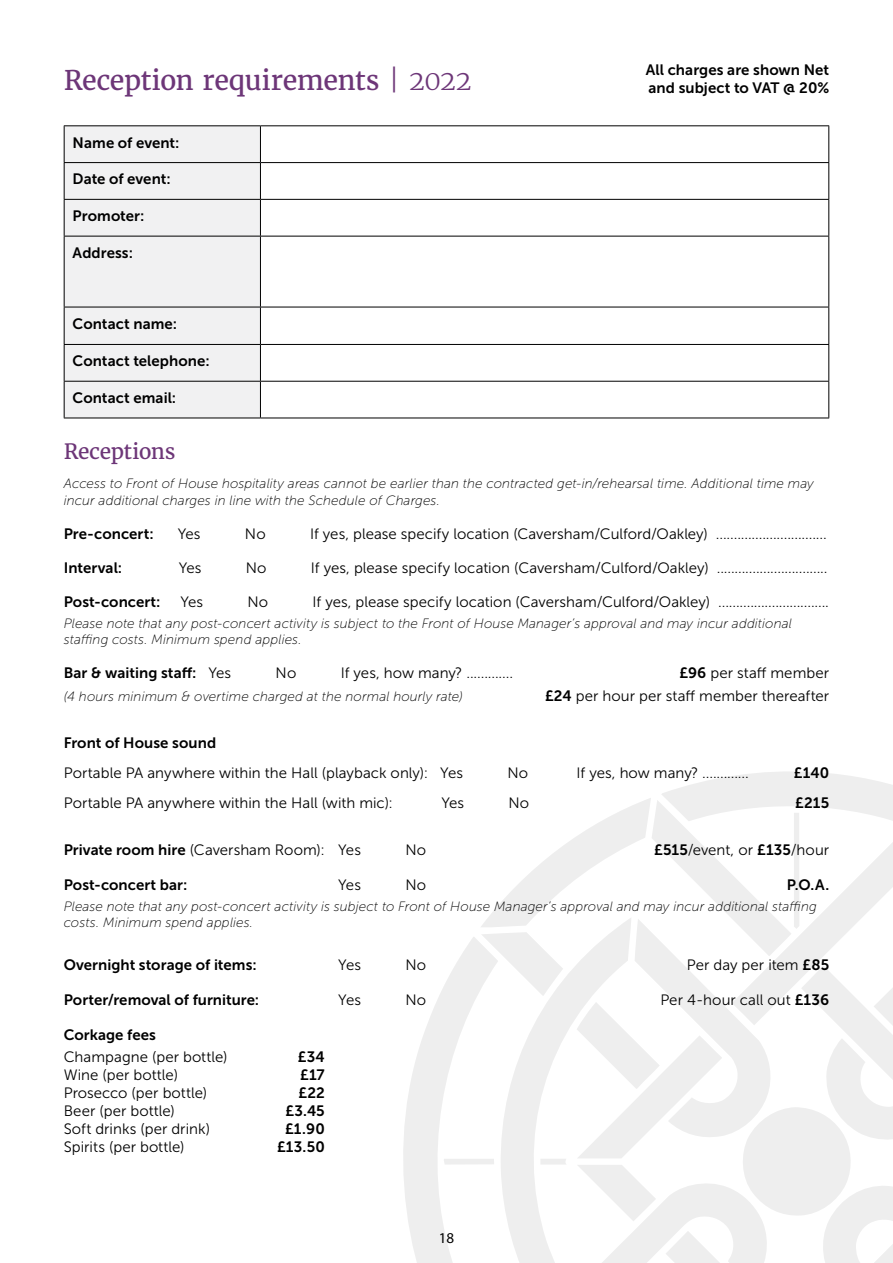
<style>
.page{position:relative;width:893px;height:1263px;background:#fff}
.page>*{position:absolute;margin:0;border:0;box-sizing:border-box;transform-origin:0 0}
.t1{font:27px "Merriweather";letter-spacing:-.015em;color:#6d3678}
.t2{font:21px "Merriweather";letter-spacing:-.015em;color:#6d3678}
.t3{font:15px "Museo Sans 300";letter-spacing:.005em;color:#000}
.t4{font:15px/18px "Museo Sans 700";letter-spacing:.005em;color:#000}
.t5{font:15px "Myriad Pro";color:#000}
.t6{font:italic 13.5px/16.2px "Museo Sans 100";letter-spacing:.005em;color:#000}
.s1{font-weight:300}
.s2{font-family:"Museo Sans 300"}
.s3{font-family:"Museo Sans 700"}
</style>
<div class="page">
<svg style="left:403px;top:772px;width:490px;height:491px"></svg>
<div style="left:65px;top:126px;width:195px;height:292px;background:#f1f1f2"></div>
<hr style="left:260px;top:125px;width:569px;height:1px;background:#000">
<hr style="left:828px;top:126px;width:1px;height:36px;background:#000">
<hr style="left:64px;top:162px;width:196px;height:1px;background:#000">
<hr style="left:260px;top:162px;width:569px;height:1px;background:#000">
<hr style="left:828px;top:163px;width:1px;height:36px;background:#000">
<hr style="left:64px;top:199px;width:196px;height:1px;background:#000">
<hr style="left:260px;top:199px;width:569px;height:1px;background:#000">
<hr style="left:828px;top:200px;width:1px;height:36px;background:#000">
<hr style="left:64px;top:236px;width:196px;height:1px;background:#000">
<hr style="left:260px;top:236px;width:569px;height:1px;background:#000">
<hr style="left:828px;top:236px;width:1px;height:71px;background:#000">
<hr style="left:64px;top:307px;width:196px;height:1px;background:#000">
<hr style="left:260px;top:307px;width:569px;height:1px;background:#000">
<hr style="left:828px;top:307px;width:1px;height:37px;background:#000">
<hr style="left:64px;top:344px;width:196px;height:1px;background:#000">
<hr style="left:260px;top:344px;width:569px;height:1px;background:#000">
<hr style="left:828px;top:345px;width:1px;height:36px;background:#000">
<hr style="left:64px;top:381px;width:196px;height:1px;background:#000">
<hr style="left:260px;top:381px;width:569px;height:1px;background:#000">
<hr style="left:828px;top:382px;width:1px;height:36px;background:#000">
<hr style="left:260px;top:418px;width:569px;height:1px;background:#000">
<hr style="left:64px;top:125px;width:196px;height:1px;background:#000">
<hr style="left:64px;top:126px;width:1px;height:36px;background:#000">
<hr style="left:260px;top:126px;width:1px;height:36px;background:#000">
<hr style="left:64px;top:163px;width:1px;height:36px;background:#000">
<hr style="left:260px;top:163px;width:1px;height:36px;background:#000">
<hr style="left:64px;top:200px;width:1px;height:36px;background:#000">
<hr style="left:260px;top:200px;width:1px;height:36px;background:#000">
<hr style="left:64px;top:236px;width:1px;height:71px;background:#000">
<hr style="left:260px;top:236px;width:1px;height:71px;background:#000">
<hr style="left:64px;top:307px;width:1px;height:37px;background:#000">
<hr style="left:260px;top:307px;width:1px;height:37px;background:#000">
<hr style="left:64px;top:345px;width:1px;height:36px;background:#000">
<hr style="left:260px;top:345px;width:1px;height:36px;background:#000">
<hr style="left:64px;top:382px;width:1px;height:36px;background:#000">
<hr style="left:260px;top:382px;width:1px;height:36px;background:#000">
<hr style="left:64px;top:418px;width:196px;height:1px;background:#000">
<h1 class="t1" style="left:64px;top:64px;width:409px">Reception requirements <span class="s1">| 2022</span></h1>
<p class="t4" style="left:73px;top:133px;width:108px">Name of event:</p>
<p class="t4" style="left:73px;top:170px;width:99px">Date of event:</p>
<p class="t4" style="left:73px;top:207px;width:73px">Promoter:</p>
<p class="t4" style="left:73px;top:244px;width:62px">Address:</p>
<p class="t4" style="left:73px;top:315px;width:106px">Contact name:</p>
<p class="t4" style="left:73px;top:352px;width:139px">Contact telephone:</p>
<p class="t4" style="left:73px;top:389px;width:105px">Contact email:</p>
<p class="t4" style="left:646px;top:61px;width:185px">All charges are shown Net and subject to VAT @ 20%</p>
<h2 class="t2" style="left:64px;top:439px;width:113px">Receptions</h2>
<p class="t6" style="left:64px;top:476px;width:752px">Access to Front of House hospitality areas cannot be earlier than the contracted get-in/rehearsal time. Additional time may incur additional charges in line with the Schedule of Charges.</p>
<p class="t4" style="left:64px;top:525px;width:91px">Pre-concert:</p>
<p class="t3" style="left:178px;top:526px;width:24px">Yes</p>
<p class="t3" style="left:245px;top:526px;width:22px">No</p>
<p class="t3" style="left:310px;top:526px;width:518px">If yes, please specify location (Caversham/Culford/Oakley) ...............................</p>
<p class="t4" style="left:64px;top:559px;width:60px">Interval:</p>
<p class="t3" style="left:179px;top:560px;width:24px">Yes</p>
<p class="t3" style="left:246px;top:560px;width:22px">No</p>
<p class="t3" style="left:311px;top:560px;width:518px">If yes, please specify location (Caversham/Culford/Oakley) ...............................</p>
<p class="t4" style="left:64px;top:593px;width:98px">Post-concert:</p>
<p class="t3" style="left:181px;top:594px;width:24px">Yes</p>
<p class="t3" style="left:247px;top:594px;width:22px">No</p>
<p class="t3" style="left:312px;top:594px;width:518px">If yes, please specify location (Caversham/Culford/Oakley) ...............................</p>
<p class="t6" style="left:64px;top:615px;width:730px">Please note that any post-concert activity is subject to the Front of House Manager’s approval and may incur additional staffing costs. Minimum spend applies.</p>
<p class="t4" style="left:64px;top:664px;width:169px">Bar &amp; waiting staff: <span class="s2">Yes</span></p>
<p class="t3" style="left:276px;top:665px;width:22px">No</p>
<p class="t3" style="left:341px;top:665px;width:174px">If yes, how many? .............</p>
<p class="t3" style="left:679px;top:665px;width:151px"><span class="s3">£96</span> per staff member</p>
<p class="t6" style="left:64px;top:688px;width:401px">(4 hours minimum &amp; overtime charged at the normal hourly rate)</p>
<p class="t3" style="left:545px;top:687px;width:286px"><span class="s3">£24</span> per hour per staff member thereafter</p>
<p class="t4" style="left:64px;top:734px;width:154px">Front of House sound</p>
<p class="t3" style="left:64px;top:765px;width:401px">Portable PA anywhere within the Hall (playback only): Yes</p>
<p class="t3" style="left:507px;top:765px;width:22px">No</p>
<p class="t3" style="left:576px;top:765px;width:174px">If yes, how many? .............</p>
<p class="t4" style="left:794px;top:764px;width:37px">£140</p>
<p class="t3" style="left:64px;top:795px;width:331px">Portable PA anywhere within the Hall (with mic):</p>
<p class="t3" style="left:441px;top:795px;width:24px">Yes</p>
<p class="t3" style="left:508px;top:795px;width:22px">No</p>
<p class="t4" style="left:795px;top:794px;width:35px">£215</p>
<p class="t3" style="left:64px;top:842px;width:299px"><span class="s3">Private room hire</span> (Caversham Room): Yes</p>
<p class="t3" style="left:405px;top:842px;width:22px">No</p>
<p class="t3" style="left:654px;top:842px;width:177px"><span class="s3">£515</span>/event, or <span class="s3">£135</span>/hour</p>
<p class="t4" style="left:64px;top:876px;width:125px">Post-concert bar:</p>
<p class="t3" style="left:338px;top:877px;width:24px">Yes</p>
<p class="t3" style="left:405px;top:877px;width:22px">No</p>
<p class="t4" style="left:787px;top:876px;width:44px">P.O.A.</p>
<p class="t6" style="left:64px;top:898px;width:755px">Please note that any post-concert activity is subject to Front of House Manager’s approval and may incur additional staffing costs. Minimum spend applies.</p>
<p class="t4" style="left:64px;top:956px;width:194px">Overnight storage of items:</p>
<p class="t3" style="left:338px;top:957px;width:24px">Yes</p>
<p class="t3" style="left:405px;top:957px;width:22px">No</p>
<p class="t3" style="left:687px;top:957px;width:144px">Per day per item <span class="s3">£85</span></p>
<p class="t4" style="left:64px;top:991px;width:197px">Porter/removal of furniture:</p>
<p class="t3" style="left:338px;top:992px;width:24px">Yes</p>
<p class="t3" style="left:405px;top:992px;width:22px">No</p>
<p class="t3" style="left:660px;top:992px;width:170px">Per 4-hour call out <span class="s3">£136</span></p>
<p class="t4" style="left:64px;top:1026px;width:94px">Corkage fees</p>
<p class="t3" style="left:64px;top:1049px;width:165px">Champagne (per bottle)</p>
<p class="t4" style="left:298px;top:1048px;width:29px">£34</p>
<p class="t3" style="left:64px;top:1067px;width:116px">Wine (per bottle)</p>
<p class="t4" style="left:300px;top:1066px;width:26px">£17</p>
<p class="t3" style="left:64px;top:1085px;width:145px">Prosecco (per bottle)</p>
<p class="t4" style="left:298px;top:1084px;width:28px">£22</p>
<p class="t3" style="left:64px;top:1103px;width:113px">Beer (per bottle)</p>
<p class="t4" style="left:285px;top:1102px;width:41px">£3.45</p>
<p class="t3" style="left:64px;top:1121px;width:148px">Soft drinks (per drink)</p>
<p class="t4" style="left:285px;top:1120px;width:41px">£1.90</p>
<p class="t3" style="left:64px;top:1139px;width:122px">Spirits (per bottle)</p>
<p class="t4" style="left:277px;top:1138px;width:49px">£13.50</p>
<p class="t5" style="left:439px;top:1229px;width:17px">18</p>
</div>
